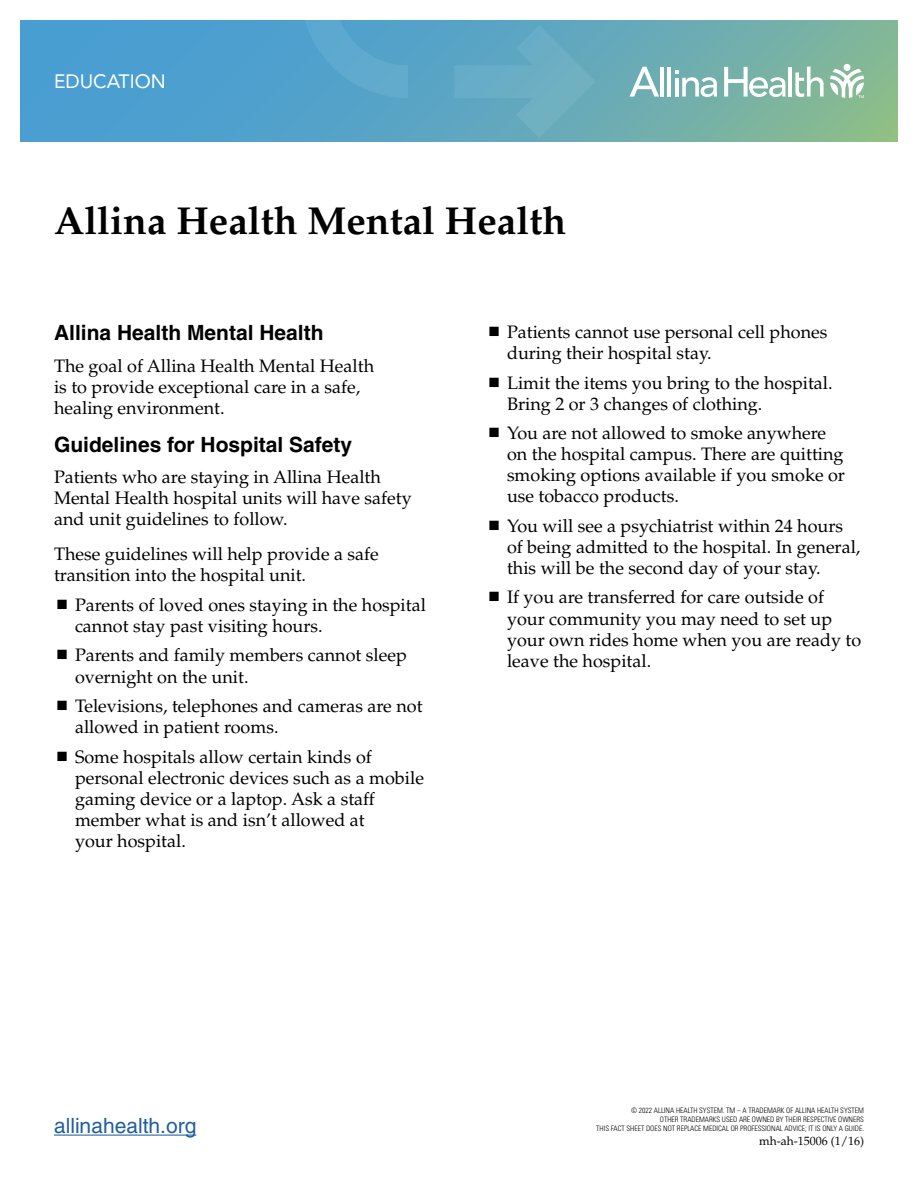
<style>
.page{position:relative;width:918px;height:1188px;background:#fff}
.page>*{position:absolute;margin:0;border:0;box-sizing:border-box;transform-origin:0 0}
.t1{font:700 39px "Palatino";color:#000}
.t2{font:700 21px "Helvetica";color:#000}
.t3{font:21px "Helvetica";color:#215e9e}
.t4{font:19.2px "Avenir LT Std";color:#fff}
.t5{font:18px/21px "Palatino";color:#000}
.t6{font:12px "Palatino";color:#000}
.t7{font:300 condensed 7.5px/9px "Univers";color:#000;text-align:right}
</style>
<div class="page">
<hr style="left:54px;top:1135px;width:142px;height:1px;background:#215e9e">
<svg style="left:20px;top:20px;width:878px;height:122px;background:#5fa7bc"></svg>
<svg style="left:830px;top:69px;width:34px;height:29px"></svg>
<div style="left:844px;top:64px;width:7px;height:7px;background:#fff;border-radius:50%"></div>
<hr style="left:660px;top:67px;width:4px;height:30px;background:#fff">
<hr style="left:667px;top:67px;width:4px;height:30px;background:#fff">
<hr style="left:789px;top:67px;width:3px;height:30px;background:#fff">
<svg style="left:795px;top:67px;width:29px;height:30px"></svg>
<svg style="left:675px;top:71px;width:42px;height:26px"></svg>
<svg style="left:629px;top:67px;width:30px;height:30px"></svg>
<svg style="left:724px;top:67px;width:62px;height:30px"></svg>
<svg style="left:454px;top:25px;width:142px;height:113px;background:#65aac1"></svg>
<svg style="left:301px;top:20px;width:127px;height:78px;background:#57a4cb"></svg>
<p class="t4" style="left:54px;top:70px;width:113px">EDUCATION</p>
<h1 class="t1" style="left:54px;top:198px;width:514px">Allina Health Mental Health</h1>
<p class="t2" style="left:54px;top:320px;width:271px">Allina Health Mental Health</p>
<p class="t5" style="left:54px;top:356px;width:322px">The goal of Allina Health Mental Health is to provide exceptional care in a safe, healing environment.</p>
<p class="t2" style="left:54px;top:431px;width:300px">Guidelines for Hospital Safety</p>
<p class="t5" style="left:54px;top:467px;width:359px">Patients who are staying in Allina Health<br>Mental Health hospital units will have safety and unit guidelines to follow.</p>
<p class="t5" style="left:54px;top:544px;width:326px">These guidelines will help provide a safe transition into the hospital unit.</p>
<p class="t5" style="left:75px;top:595px;width:352px">Parents of loved ones staying in the hospital cannot stay past visiting hours.</p>
<p class="t5" style="left:75px;top:645px;width:333px">Parents and family members cannot sleep overnight on the unit.</p>
<p class="t5" style="left:75px;top:696px;width:349px">Televisions, telephones and cameras are not allowed in patient rooms.</p>
<p class="t5" style="left:75px;top:747px;width:351px">Some hospitals allow certain kinds of personal electronic devices such as a mobile gaming device or a laptop. Ask a staff member what is and isn’t allowed at<br>your hospital.</p>
<p class="t5" style="left:507px;top:322px;width:322px">Patients cannot use personal cell phones during their hospital stay.</p>
<p class="t5" style="left:507px;top:372px;width:327px">Limit the items you bring to the hospital.<br>Bring 2 or 3 changes of clothing.</p>
<p class="t5" style="left:507px;top:423px;width:340px">You are not allowed to smoke anywhere on the hospital campus. There are quitting smoking options available if you smoke or use tobacco products.</p>
<p class="t5" style="left:507px;top:516px;width:355px">You will see a psychiatrist within 24 hours of being admitted to the hospital. In general, this will be the second day of your stay.</p>
<p class="t5" style="left:507px;top:587px;width:356px">If you are transferred for care outside of your community you may need to set up your own rides home when you are ready to leave the hospital.</p>
<p class="t3" style="left:54px;top:1113px;width:144px">allinahealth.org</p>
<p class="t7" style="left:596px;top:1106px;width:269px">© 2022 ALLINA HEALTH SYSTEM. TM – A TRADEMARK OF ALLINA HEALTH SYSTEM<br>OTHER TRADEMARKS USED ARE OWNED BY THEIR RESPECTIVE OWNERS<br>THIS FACT SHEET DOES NOT REPLACE MEDICAL OR PROFESSIONAL ADVICE; IT IS ONLY A GUIDE.</p>
<p class="t6" style="left:759px;top:1134px;width:106px">mh-ah-15006 (1/16)</p>
</div>
